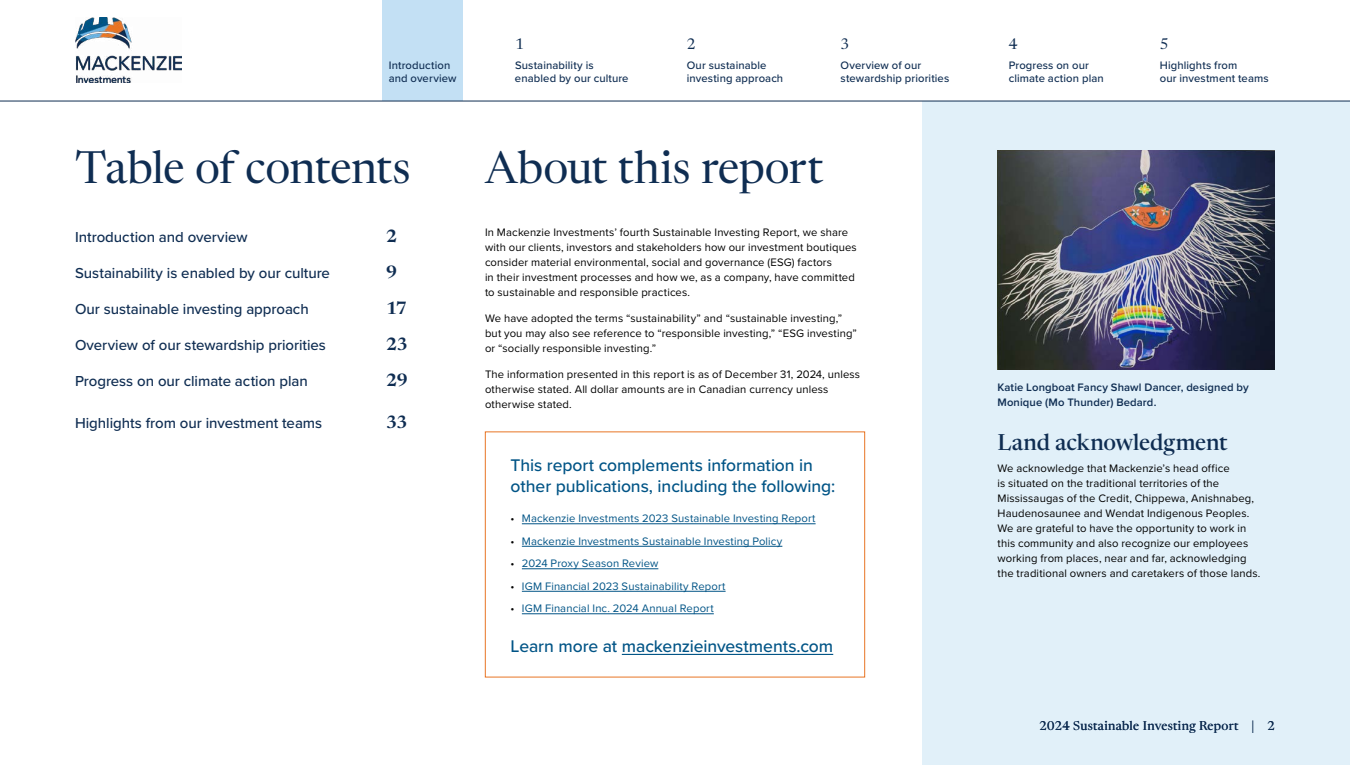
<style>
.page{position:relative;width:1350px;height:765px;background:#fff}
.page>*{position:absolute;margin:0;border:0;box-sizing:border-box;transform-origin:0 0}
.H1{font:45px "Newsreader 60 pt";letter-spacing:-.015em;color:#0f2d52}
.t1{font:500 22.5px "Newsreader 60 pt";letter-spacing:-.01em;color:#0f2d52}
.H3{font:500 17.5px/21px "Proxima Nova";letter-spacing:-.005em;color:#005486}
.TOC_entry{font:600 17.5px "Newsreader 60 pt";letter-spacing:-.04em;color:#0f2d52}
.TOC_entry-2{font:500 15px "Proxima Nova";letter-spacing:-.005em;color:#0f2d52}
.Navigation{font:15px "Newsreader 60 pt";color:#0f2d52}
.t2{font:12.5px "Newsreader 60 pt";letter-spacing:.025em;color:#0f2d52}
.Body{font:11.25px/15px "Proxima Nova";letter-spacing:.01em;color:#000}
.Bullets{font:11.25px "Proxima Nova";letter-spacing:.01em;color:#005486}
.Navigation-2{font:500 11.25px/13.5px "Proxima Nova";letter-spacing:.01em;color:#0f2d52}
.Photo_caption{font:600 11.25px/15px "Proxima Nova";letter-spacing:.01em;color:#0f2d52}
.s1{color:#000}
</style>
<div class="page">
<img style="left:75px;top:17px;width:107px;height:65px">
<div style="left:382px;top:0;width:81px;height:101px;background:#c3e0f4"></div>
<div style="left:922px;top:101px;width:428px;height:664px;background:#e1f0f9"></div>
<img style="left:998px;top:150px;width:277px;height:220px">
<hr style="left:0;top:101px;width:1350px;height:1px;background:#0f2d52">
<hr style="left:522px;top:523px;width:294px;height:1px;background:#005486">
<hr style="left:522px;top:546px;width:260px;height:1px;background:#005486">
<hr style="left:522px;top:568px;width:136px;height:1px;background:#005486">
<hr style="left:522px;top:591px;width:204px;height:1px;background:#005486">
<hr style="left:522px;top:613px;width:192px;height:1px;background:#005486">
<hr style="left:622px;top:654px;width:211px;height:1px;background:#005486">
<div style="left:485px;top:432px;width:380px;height:245px;border:1px solid #e87525"></div>
<p class="Navigation-2" style="left:389px;top:58px;width:69px">Introduction and overview</p>
<h2 class="H1" style="left:75px;top:132px;width:337px">Table of contents</h2>
<p class="TOC_entry-2" style="left:75px;top:225px;width:174px">Introduction and overview</p>
<p class="TOC_entry" style="left:386px;top:222px;width:13px">2</p>
<p class="TOC_entry-2" style="left:75px;top:261px;width:257px">Sustainability is enabled by our culture</p>
<p class="TOC_entry" style="left:386px;top:258px;width:13px">9</p>
<p class="TOC_entry-2" style="left:75px;top:297px;width:235px">Our sustainable investing approach</p>
<p class="TOC_entry" style="left:386px;top:294px;width:22px">17</p>
<p class="TOC_entry-2" style="left:75px;top:333px;width:252px">Overview of our stewardship priorities</p>
<p class="TOC_entry" style="left:386px;top:330px;width:23px">23</p>
<p class="TOC_entry-2" style="left:75px;top:369px;width:234px">Progress on our climate action plan</p>
<p class="TOC_entry" style="left:386px;top:366px;width:23px">29</p>
<p class="TOC_entry-2" style="left:75px;top:411px;width:249px">Highlights from our investment teams</p>
<p class="TOC_entry" style="left:386px;top:408px;width:23px">33</p>
<p class="Navigation" style="left:515px;top:32px;width:10px">1</p>
<p class="Navigation-2" style="left:515px;top:58px;width:115px">Sustainability is enabled by our culture</p>
<p class="Navigation" style="left:687px;top:32px;width:10px">2</p>
<p class="Navigation-2" style="left:687px;top:58px;width:98px">Our sustainable investing approach</p>
<p class="Navigation" style="left:841px;top:32px;width:10px">3</p>
<p class="Navigation-2" style="left:841px;top:58px;width:110px">Overview of our stewardship priorities</p>
<h2 class="H1" style="left:485px;top:132px;width:340px">About this report</h2>
<p class="Body" style="left:485px;top:224px;width:373px">In Mackenzie Investments’ fourth Sustainable Investing Report, we share with our clients, investors and stakeholders how our investment boutiques consider material environmental, social and governance (ESG) factors<br>in their investment processes and how we, as a company, have committed to sustainable and responsible practices.</p>
<p class="Body" style="left:485px;top:310px;width:373px">We have adopted the terms “sustainability” and “sustainable investing,” but you may also see reference to “responsible investing,” “ESG investing” or “socially responsible investing.”</p>
<p class="Body" style="left:485px;top:366px;width:377px">The information presented in this report is as of December 31, 2024, unless otherwise stated. All dollar amounts are in Canadian currency unless otherwise stated.</p>
<p class="H3" style="left:511px;top:454px;width:326px">This report complements information in other publications, including the following:</p>
<p class="Bullets" style="left:511px;top:510px;width:306px"><span class="s1">•</span> Mackenzie Investments 2023 Sustainable Investing Report</p>
<p class="Bullets" style="left:511px;top:532px;width:273px"><span class="s1">•</span> Mackenzie Investments Sustainable Investing Policy</p>
<p class="Bullets" style="left:511px;top:555px;width:149px"><span class="s1">•</span> 2024 Proxy Season Review</p>
<p class="Bullets" style="left:511px;top:577px;width:216px"><span class="s1">•</span> IGM Financial 2023 Sustainability Report</p>
<p class="Bullets" style="left:511px;top:600px;width:205px"><span class="s1">•</span> IGM Financial Inc. 2024 Annual Report</p>
<p class="H3" style="left:511px;top:635px;width:324px">Learn more at mackenzieinvestments.com</p>
<p class="Navigation" style="left:1009px;top:32px;width:10px">4</p>
<p class="Navigation-2" style="left:1009px;top:58px;width:97px">Progress on our climate action plan</p>
<p class="Navigation" style="left:1160px;top:32px;width:10px">5</p>
<p class="Navigation-2" style="left:1160px;top:58px;width:110px">Highlights from<br>our investment teams</p>
<p class="Photo_caption" style="left:998px;top:380px;width:253px">Katie Longboat Fancy Shawl Dancer, designed by<br>Monique (Mo Thunder) Bedard.</p>
<h2 class="t1" style="left:998px;top:425px;width:232px">Land acknowledgment</h2>
<p class="Body" style="left:998px;top:460px;width:264px">We acknowledge that Mackenzie’s head office<br>is situated on the traditional territories of the Mississaugas of the Credit, Chippewa, Anishnabeg, Haudenosaunee and Wendat Indigenous Peoples.<br>We are grateful to have the opportunity to work in this community and also recognize our employees working from places, near and far, acknowledging the traditional owners and caretakers of those lands.</p>
<p class="t2" style="left:1039px;top:716px;width:237px">2024 Sustainable Investing Report | 2</p>
</div>
